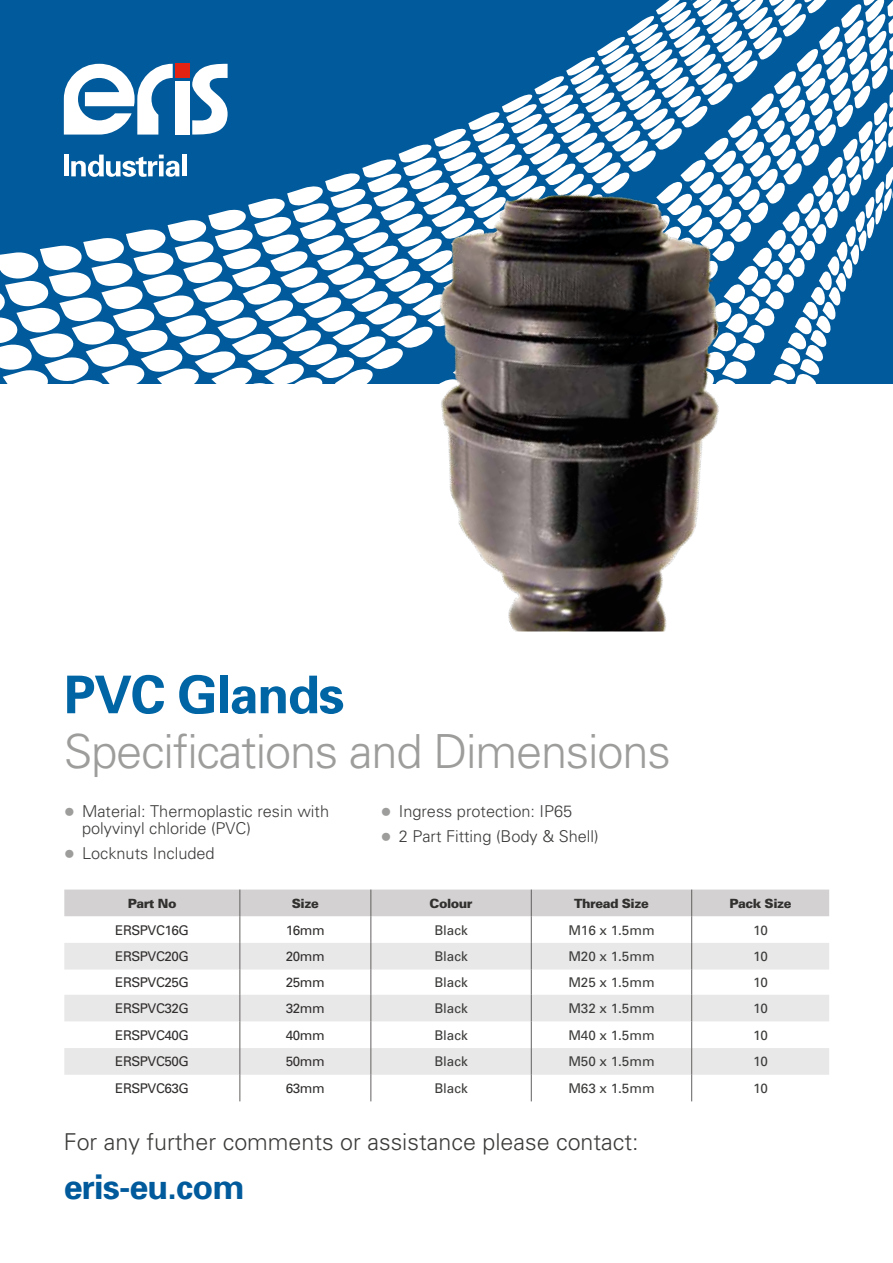
<style>
.page{position:relative;width:893px;height:1263px;background:#fff}
.page>*{position:absolute;margin:0;border:0;box-sizing:border-box;transform-origin:0 0}
.t1{font:700 52.05px "Univers";letter-spacing:-.025em;color:#0065a4}
.t2{font:300 46.95px "Univers";letter-spacing:-.025em;color:#9d9d9c}
.t3{font:700 34.05px "Univers";letter-spacing:-.025em;color:#005a9b}
.t4{font:300 23.25px "Univers";color:#3c3c3b}
.t5{font:300 16.35px/17px "Univers";color:#3c3c3b}
.t6{font:13.35px "Univers";color:#3c3c3b}
.t7{font:13.35px "Univers";letter-spacing:-.035em;color:#32302f}
.t8{font:900 12.75px "Univers";letter-spacing:-.035em;color:#32302f}
.s1{font-size:22.65px;color:#9d9d9c}
</style>
<div class="page">
<svg style="left:0;top:0;width:893px;height:383px;fill:#005a9b"></svg>
<div style="left:175px;top:64px;width:15px;height:14px;background:#e42313"></div>
<svg style="left:64px;top:64px;width:109px;height:71px"></svg>
<div style="left:175px;top:81px;width:15px;height:54px;background:#fff"></div>
<svg style="left:192px;top:64px;width:36px;height:71px"></svg>
<hr style="left:64px;top:155px;width:4px;height:21px;background:#fff">
<svg style="left:71px;top:155px;width:109px;height:22px"></svg>
<div style="left:182px;top:155px;width:5px;height:21px;background:#fff"></div>
<svg style="left:64px;top:889px;width:765px;height:212px"></svg>
<img style="left:347px;top:132px;width:474px;height:499px">
<h1 class="t1" style="left:64px;top:661px;width:282px">PVC Glands</h1>
<h2 class="t2" style="left:64px;top:723px;width:609px">Specifications and Dimensions</h2>
<p class="t5" style="left:82px;top:802px;width:249px;text-indent:-18px"><span class="s1">•</span> Material: Thermoplastic resin with polyvinyl chloride (PVC)</p>
<p class="t5" style="left:64px;top:844px;width:152px"><span class="s1">•</span> Locknuts Included</p>
<p class="t5" style="left:381px;top:802px;width:193px"><span class="s1">•</span> Ingress protection: IP65</p>
<p class="t5" style="left:381px;top:827px;width:220px"><span class="s1">•</span> 2 Part Fitting (Body &amp; Shell)</p>
<p class="t8" style="left:128px;top:895px;width:50px">Part No</p>
<p class="t8" style="left:292px;top:895px;width:28px">Size</p>
<p class="t8" style="left:430px;top:895px;width:44px">Colour</p>
<p class="t8" style="left:574px;top:895px;width:76px">Thread Size</p>
<p class="t8" style="left:729px;top:895px;width:64px">Pack Size</p>
<p class="t7" style="left:115px;top:922px;width:75px">ERSPVC16G</p>
<p class="t7" style="left:286px;top:922px;width:40px">16mm</p>
<p class="t6" style="left:434px;top:922px;width:35px">Black</p>
<p class="t6" style="left:568px;top:922px;width:88px">M16 x 1.5mm</p>
<p class="t6" style="left:753px;top:922px;width:16px">10</p>
<p class="t7" style="left:115px;top:949px;width:75px">ERSPVC20G</p>
<p class="t7" style="left:286px;top:949px;width:40px">20mm</p>
<p class="t6" style="left:434px;top:949px;width:35px">Black</p>
<p class="t6" style="left:568px;top:949px;width:88px">M20 x 1.5mm</p>
<p class="t6" style="left:753px;top:949px;width:16px">10</p>
<p class="t7" style="left:115px;top:975px;width:75px">ERSPVC25G</p>
<p class="t7" style="left:286px;top:975px;width:40px">25mm</p>
<p class="t6" style="left:434px;top:975px;width:35px">Black</p>
<p class="t6" style="left:568px;top:975px;width:88px">M25 x 1.5mm</p>
<p class="t6" style="left:753px;top:975px;width:16px">10</p>
<p class="t7" style="left:115px;top:1000px;width:75px">ERSPVC32G</p>
<p class="t7" style="left:286px;top:1000px;width:40px">32mm</p>
<p class="t6" style="left:434px;top:1000px;width:35px">Black</p>
<p class="t6" style="left:568px;top:1000px;width:88px">M32 x 1.5mm</p>
<p class="t6" style="left:753px;top:1000px;width:16px">10</p>
<p class="t7" style="left:115px;top:1027px;width:75px">ERSPVC40G</p>
<p class="t7" style="left:286px;top:1027px;width:40px">40mm</p>
<p class="t6" style="left:434px;top:1027px;width:35px">Black</p>
<p class="t6" style="left:568px;top:1027px;width:88px">M40 x 1.5mm</p>
<p class="t6" style="left:753px;top:1027px;width:16px">10</p>
<p class="t7" style="left:115px;top:1054px;width:75px">ERSPVC50G</p>
<p class="t7" style="left:286px;top:1054px;width:40px">50mm</p>
<p class="t6" style="left:434px;top:1054px;width:35px">Black</p>
<p class="t6" style="left:568px;top:1054px;width:88px">M50 x 1.5mm</p>
<p class="t6" style="left:753px;top:1054px;width:16px">10</p>
<p class="t7" style="left:115px;top:1080px;width:75px">ERSPVC63G</p>
<p class="t7" style="left:286px;top:1080px;width:40px">63mm</p>
<p class="t6" style="left:434px;top:1080px;width:35px">Black</p>
<p class="t6" style="left:568px;top:1080px;width:88px">M63 x 1.5mm</p>
<p class="t6" style="left:753px;top:1080px;width:16px">10</p>
<h3 class="t4" style="left:64px;top:1128px;width:576px">For any further comments or assistance please contact:</h3>
<h3 class="t3" style="left:64px;top:1165px;width:182px">eris-eu.com</h3>
</div>
